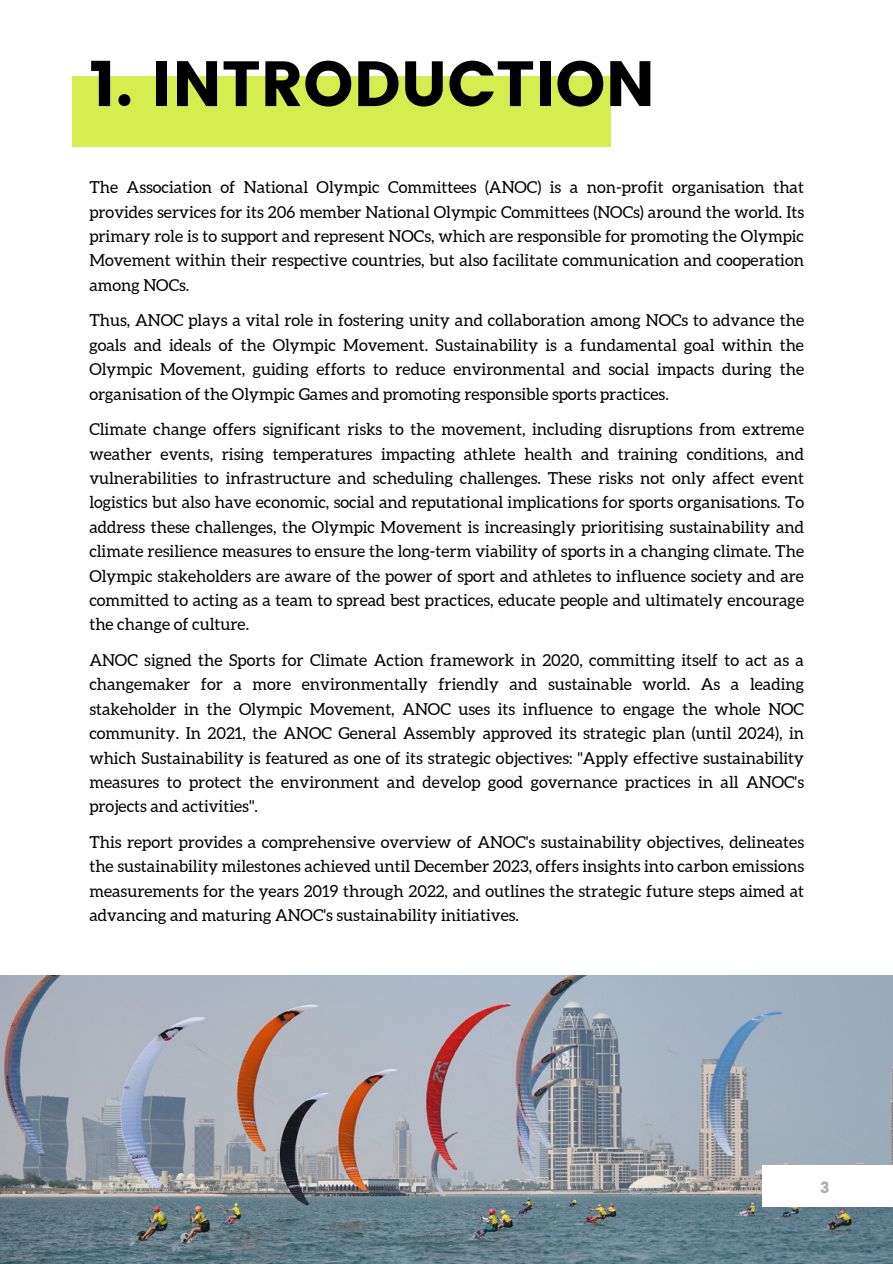
<style>
.page{position:relative;width:893px;height:1264px;background:#fff}
.page>*{position:absolute;margin:0;border:0;box-sizing:border-box;transform-origin:0 0}
.t1{font:63.75px "Poppins";color:#000}
.t2{font:16.5px/24.5px "Aleo";color:#000;text-align:justify}
.t3{font:15.45px "Poppins";color:#ababab}
</style>
<div class="page">
<div style="left:72px;top:76px;width:538px;height:70px;background:#d5ed4e"></div>
<img style="left:0;top:975px;width:892px;height:288px">
<div style="left:762px;top:1164px;width:130px;height:42px;background:#fff"></div>
<p class="t1" style="left:89px;top:47px;width:567px">1. INTRODUCTION</p>
<p class="t2" style="left:89px;top:175px;width:716px">The Association of National Olympic Committees (ANOC) is a non-profit organisation that provides services for its 206 member National Olympic Committees (NOCs) around the world. Its primary role is to support and represent NOCs, which are responsible for promoting the Olympic Movement within their respective countries, but also facilitate communication and cooperation among NOCs.</p>
<p class="t2" style="left:89px;top:308px;width:716px">Thus, ANOC plays a vital role in fostering unity and collaboration among NOCs to advance the goals and ideals of the Olympic Movement. Sustainability is a fundamental goal within the Olympic Movement, guiding efforts to reduce environmental and social impacts during the organisation of the Olympic Games and promoting responsible sports practices.</p>
<p class="t2" style="left:89px;top:417px;width:716px">Climate change offers significant risks to the movement, including disruptions from extreme weather events, rising temperatures impacting athlete health and training conditions, and vulnerabilities to infrastructure and scheduling challenges. These risks not only affect event logistics but also have economic, social and reputational implications for sports organisations. To address these challenges, the Olympic Movement is increasingly prioritising sustainability and climate resilience measures to ensure the long-term viability of sports in a changing climate. The Olympic stakeholders are aware of the power of sport and athletes to influence society and are committed to acting as a team to spread best practices, educate people and ultimately encourage the change of culture.</p>
<p class="t2" style="left:89px;top:648px;width:716px">ANOC signed the Sports for Climate Action framework in 2020, committing itself to act as a changemaker for a more environmentally friendly and sustainable world. As a leading stakeholder in the Olympic Movement, ANOC uses its influence to engage the whole NOC community. In 2021, the ANOC General Assembly approved its strategic plan (until 2024), in which Sustainability is featured as one of its strategic objectives: "Apply effective sustainability measures to protect the environment and develop good governance practices in all ANOC's projects and activities".</p>
<p class="t2" style="left:89px;top:829px;width:716px">This report provides a comprehensive overview of ANOC's sustainability objectives, delineates the sustainability milestones achieved until December 2023, offers insights into carbon emissions measurements for the years 2019 through 2022, and outlines the strategic future steps aimed at advancing and maturing ANOC's sustainability initiatives.</p>
<p class="t3" style="left:820px;top:1178px;width:11px">3</p>
</div>
